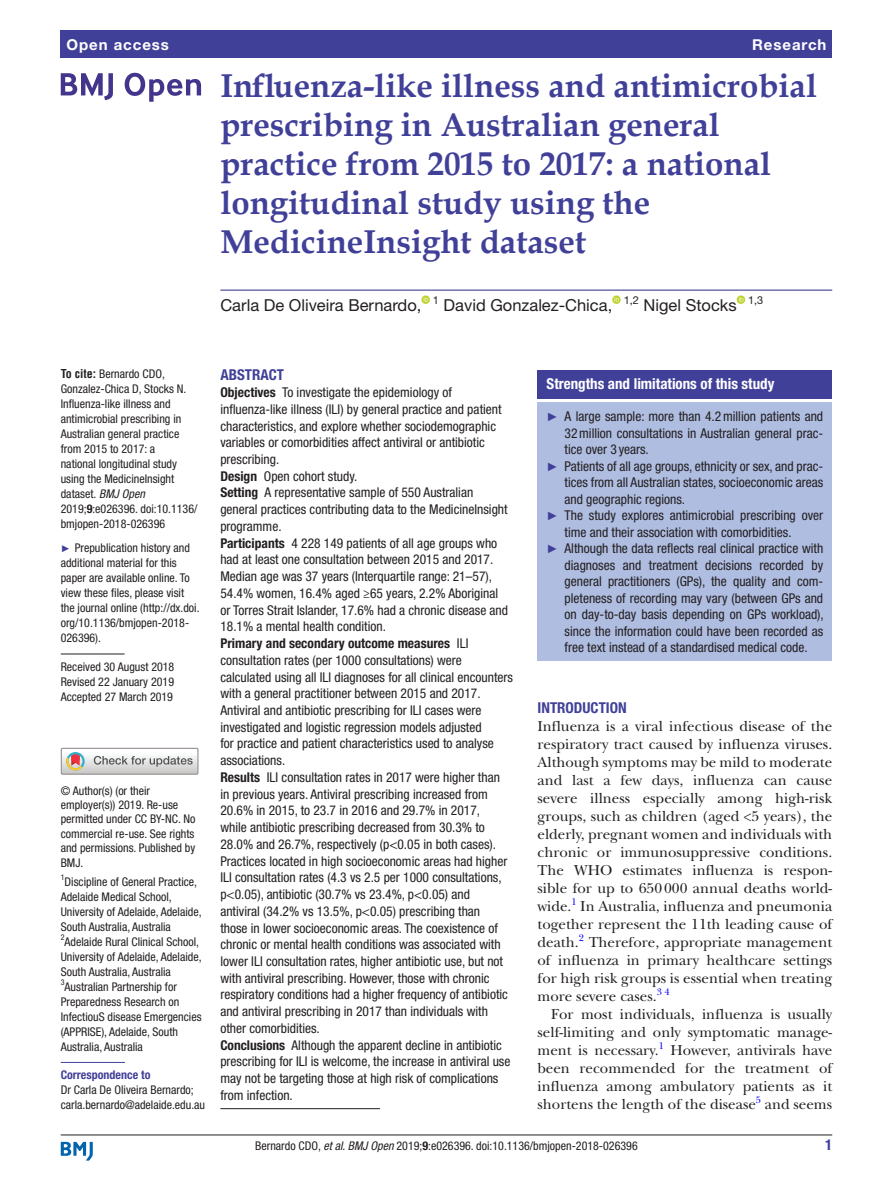
<style>
.page{position:relative;width:893px;height:1191px;background:#fff}
.page>*{position:absolute;margin:0;border:0;box-sizing:border-box;transform-origin:0 0}
.t1{font:700 33px/39px "Book Antiqua";color:#414099}
.t2{font:16.5px "Helvetica Neue LT Std";color:#231f20}
.t3{font:15px/18px "New Baskerville";color:#231f20;text-align:justify}
.t4{font:700 condensed 15px "Helvetica Neue LT Std";color:#fff}
.t5{font:700 condensed 15px "Helvetica Neue LT Std";color:#414099}
.t6{font:700 15px "Helvetica Neue LT Std";letter-spacing:.065em;color:#fff}
.t7{font:condensed 13.5px/16.8px "Helvetica Neue LT Std";color:#231f20}
.t8{font:condensed 12px/15px "Helvetica Neue LT Std";color:#231f20}
.t9{font:700 condensed 12px "Helvetica Neue LT Std";color:#414099}
.t10{font:10.95px "Helvetica Neue LT Std";color:#231f20}
.t11{font:9.9px "New Baskerville";color:#00f}
.t12{font:condensed 7.95px "Helvetica Neue LT Std";color:#231f20}
.s1{font-family:"Helvetica LT Std";font-weight:700}
.s2{font-style:italic}
.s3{font-weight:700}
.s4{font-family:"Arial";font-stretch:normal;font-size:9.75px;color:#414099}
.s5{font-family:"Arial";font-stretch:normal;font-size:12px;color:#414099}
</style>
<div class="page">
<hr style="left:61px;top:1134px;width:771px;height:1px;background:#231f20">
<svg style="left:61px;top:1141px;width:32px;height:19px"></svg>
<div style="left:61px;top:31px;width:771px;height:27px;background:#414099"></div>
<hr style="left:220px;top:289px;width:612px;height:2px;background:#414099">
<svg style="left:421px;top:295px;width:9px;height:9px"></svg>
<svg style="left:612px;top:295px;width:9px;height:9px"></svg>
<svg style="left:737px;top:295px;width:8px;height:9px"></svg>
<hr style="left:61px;top:653px;width:64px;height:1px;background:#231f20">
<hr style="left:61px;top:1062px;width:64px;height:1px;background:#414099">
<svg style="left:61px;top:73px;width:52px;height:27px"></svg>
<svg style="left:125px;top:73px;width:76px;height:29px"></svg>
<div style="left:61px;top:747px;width:138px;height:27px;border:1px solid #969090"></div>
<svg style="left:61px;top:748px;width:137px;height:26px"></svg>
<hr style="left:220px;top:1108px;width:160px;height:1px;background:#231f20">
<div style="left:538px;top:370px;width:294px;height:28px;background:#414099"></div>
<div style="left:538px;top:402px;width:294px;height:259px;background:#afbde1"></div>
<p class="t6" style="left:66px;top:35px;width:104px">Open access</p>
<p class="t6" style="left:752px;top:35px;width:76px">Research</p>
<h1 class="t1" style="left:220px;top:66px;width:598px">Influenza-like illness and antimicrobial prescribing in Australian general practice from 2015 to 2017: a national longitudinal study using the MedicineInsight dataset</h1>
<p class="t2" style="left:220px;top:296px;width:203px">Carla De Oliveira Bernardo,</p>
<p class="t10" style="left:433px;top:293px;width:8px">1</p>
<p class="t2" style="left:444px;top:296px;width:170px">David Gonzalez-Chica,</p>
<p class="t10" style="left:624px;top:293px;width:17px">1,2</p>
<p class="t2" style="left:643px;top:296px;width:95px">Nigel Stocks</p>
<p class="t10" style="left:748px;top:293px;width:17px">1,3</p>
<p class="t8" style="left:61px;top:366px;width:138px"><span class="s1">To cite:</span> Bernardo CDO,<br>Gonzalez-Chica D, Stocks N.<br>Influenza-like illness and antimicrobial prescribing in<br>Australian general practice from 2015 to 2017: a<br>national longitudinal study using the MedicineInsight dataset. <span class="s2">BMJ Open<br></span>2019;<span class="s3">9</span>:e026396. doi:10.1136/ bmjopen-2018-026396</p>
<p class="t8" style="left:61px;top:540px;width:140px"><span class="s4">►</span> Prepublication history and additional material for this paper are available online. To view these files, please visit the journal online (http://dx.doi. org/10.1136/bmjopen-2018-<br>026396).</p>
<p class="t8" style="left:61px;top:659px;width:115px;text-align:justify">Received 30 August 2018<br>Revised 22 January 2019<br>Accepted 27 March 2019</p>
<p class="t8" style="left:61px;top:783px;width:136px;line-height:14.4px">© Author(s) (or their employer(s)) 2019. Re-use permitted under CC BY-NC. No commercial re-use. See rights and permissions. Published by<br>BMJ.</p>
<p class="t12" style="left:61px;top:873px;width:5px">1</p>
<p class="t8" style="left:61px;top:874px;width:142px;text-indent:4px">Discipline of General Practice,<br>Adelaide Medical School,<br>University of Adelaide, Adelaide,<br>South Australia, Australia</p>
<p class="t12" style="left:61px;top:933px;width:5px">2</p>
<p class="t8" style="left:61px;top:934px;width:142px;text-indent:4px">Adelaide Rural Clinical School,<br>University of Adelaide, Adelaide,<br>South Australia, Australia</p>
<p class="t12" style="left:61px;top:978px;width:5px">3</p>
<p class="t8" style="left:61px;top:979px;width:142px;text-indent:4px">Australian Partnership for<br>Preparedness Research on<br>InfectiouS disease Emergencies (APPRISE), Adelaide, South<br>Australia, Australia</p>
<p class="t9" style="left:61px;top:1067px;width:91px">Correspondence to</p>
<p class="t8" style="left:61px;top:1082px;width:146px">Dr Carla De Oliveira Bernardo; carla.bernardo@adelaide.edu.au</p>
<p class="t5" style="left:220px;top:366px;width:65px">Abstract</p>
<p class="t7" style="left:220px;top:384px;width:294px"><span class="s3">Objectives</span> To investigate the epidemiology of influenza-like illness (ILI) by general practice and patient characteristics, and explore whether sociodemographic variables or comorbidities affect antiviral or antibiotic prescribing.<br><span class="s3">Design</span> Open cohort study.<br><span class="s3">Setting</span> A representative sample of 550 Australian general practices contributing data to the MedicineInsight programme.<br><span class="s3">Participants</span> 4 228 149 patients of all age groups who had at least one consultation between 2015 and 2017.<br>Median age was 37 years (Interquartile range: 21–57), 54.4% women, 16.4% aged ≥65 years, 2.2% Aboriginal<br>or Torres Strait Islander, 17.6% had a chronic disease and 18.1% a mental health condition.<br><span class="s3">Primary and secondary outcome measures</span> ILI consultation rates (per 1000 consultations) were calculated using all ILI diagnoses for all clinical encounters with a general practitioner between 2015 and 2017.<br>Antiviral and antibiotic prescribing for ILI cases were investigated and logistic regression models adjusted<br>for practice and patient characteristics used to analyse associations.<br><span class="s3">Results</span> ILI consultation rates in 2017 were higher than<br>in previous years. Antiviral prescribing increased from 20.6% in 2015, to 23.7 in 2016 and 29.7% in 2017,<br>while antibiotic prescribing decreased from 30.3% to 28.0% and 26.7%, respectively (p&lt;0.05 in both cases).<br>Practices located in high socioeconomic areas had higher ILI consultation rates (4.3 vs 2.5 per 1000 consultations, p&lt;0.05), antibiotic (30.7% vs 23.4%, p&lt;0.05) and<br>antiviral (34.2% vs 13.5%, p&lt;0.05) prescribing than<br>those in lower socioeconomic areas. The coexistence of chronic or mental health conditions was associated with lower ILI consultation rates, higher antibiotic use, but not with antiviral prescribing. However, those with chronic respiratory conditions had a higher frequency of antibiotic and antiviral prescribing in 2017 than individuals with other comorbidities.<br><span class="s3">Conclusions</span> Although the apparent decline in antibiotic prescribing for ILI is welcome, the increase in antiviral use may not be targeting those at high risk of complications from infection.</p>
<p class="t4" style="left:547px;top:375px;width:229px">Strengths and limitations of this study</p>
<p class="t7" style="left:547px;top:408px;width:278px"><span class="s5">►</span> A large sample: more than 4.2million patients and</p>
<p class="t7" style="left:565px;top:424px;width:260px">32million consultations in Australian general prac-</p>
<p class="t7" style="left:565px;top:441px;width:86px">tice over 3 years.</p>
<p class="t7" style="left:547px;top:457px;width:278px"><span class="s5">►</span> Patients of all age groups, ethnicity or sex, and prac-</p>
<p class="t7" style="left:565px;top:474px;width:260px">tices from all Australian states, socioeconomic areas</p>
<p class="t7" style="left:565px;top:490px;width:122px">and geographic regions.</p>
<p class="t7" style="left:547px;top:507px;width:278px"><span class="s5">►</span> The study explores antimicrobial prescribing over</p>
<p class="t7" style="left:565px;top:523px;width:228px">time and their association with comorbidities.</p>
<p class="t7" style="left:547px;top:540px;width:278px"><span class="s5">►</span> Although the data reflects real clinical practice with</p>
<p class="t7" style="left:565px;top:556px;width:260px">diagnoses and treatment decisions recorded by</p>
<p class="t7" style="left:565px;top:573px;width:260px">general practitioners (GPs), the quality and com-</p>
<p class="t7" style="left:565px;top:589px;width:260px">pleteness of recording may vary (between GPs and</p>
<p class="t7" style="left:565px;top:606px;width:261px">on day-to-day basis depending on GPs workload),</p>
<p class="t7" style="left:565px;top:622px;width:260px">since the information could have been recorded as</p>
<p class="t7" style="left:565px;top:639px;width:245px">free text instead of a standardised medical code.</p>
<p class="t5" style="left:538px;top:699px;width:91px">Introduction</p>
<p class="t3" style="left:538px;top:717px;width:296px">Influenza is a viral infectious disease of the respiratory tract caused by influenza viruses.<br>Although symptoms may be mild to moderate and last a few days, influenza can cause severe illness especially among high-risk groups, such as children (aged &lt;5 years), the elderly, pregnant women and individuals with chronic or immunosuppressive conditions.<br>The WHO estimates influenza is respon&shy;sible for up to 650000 annual deaths world&shy;wide.<sup>1</sup> In Australia, influenza and pneumonia together represent the 11th leading cause of death.</p>
<p class="t11" style="left:579px;top:931px;width:7px">2</p>
<p class="t3" style="left:538px;top:933px;width:296px;text-indent:51px">Therefore, appropriate management of influenza in primary healthcare settings for high risk groups is essential when treating more severe cases.</p>
<p class="t11" style="left:657px;top:985px;width:14px">3 4</p>
<p class="t3" style="left:538px;top:1005px;width:296px;text-indent:14px">For most individuals, influenza is usually self-limiting and only symptomatic manage&shy;ment is necessary.</p>
<p class="t11" style="left:659px;top:1039px;width:7px">1</p>
<p class="t3" style="left:538px;top:1041px;width:296px;text-indent:133px">However, antivirals have been recommended for the treatment of influenza among ambulatory patients as it shortens the length of the disease</p>
<p class="t11" style="left:756px;top:1093px;width:7px">5</p>
<p class="t3" style="left:765px;top:1095px;width:69px">and seems</p>
<p class="t8" style="left:255px;top:1137px;width:384px">Bernardo CDO, <span class="s2">et al</span>. <span class="s2">BMJ Open</span> 2019;<span class="s3">9</span>:e026396. doi:10.1136/bmjopen-2018-026396</p>
<p class="t5" style="left:825px;top:1135px;width:9px">1</p>
</div>
